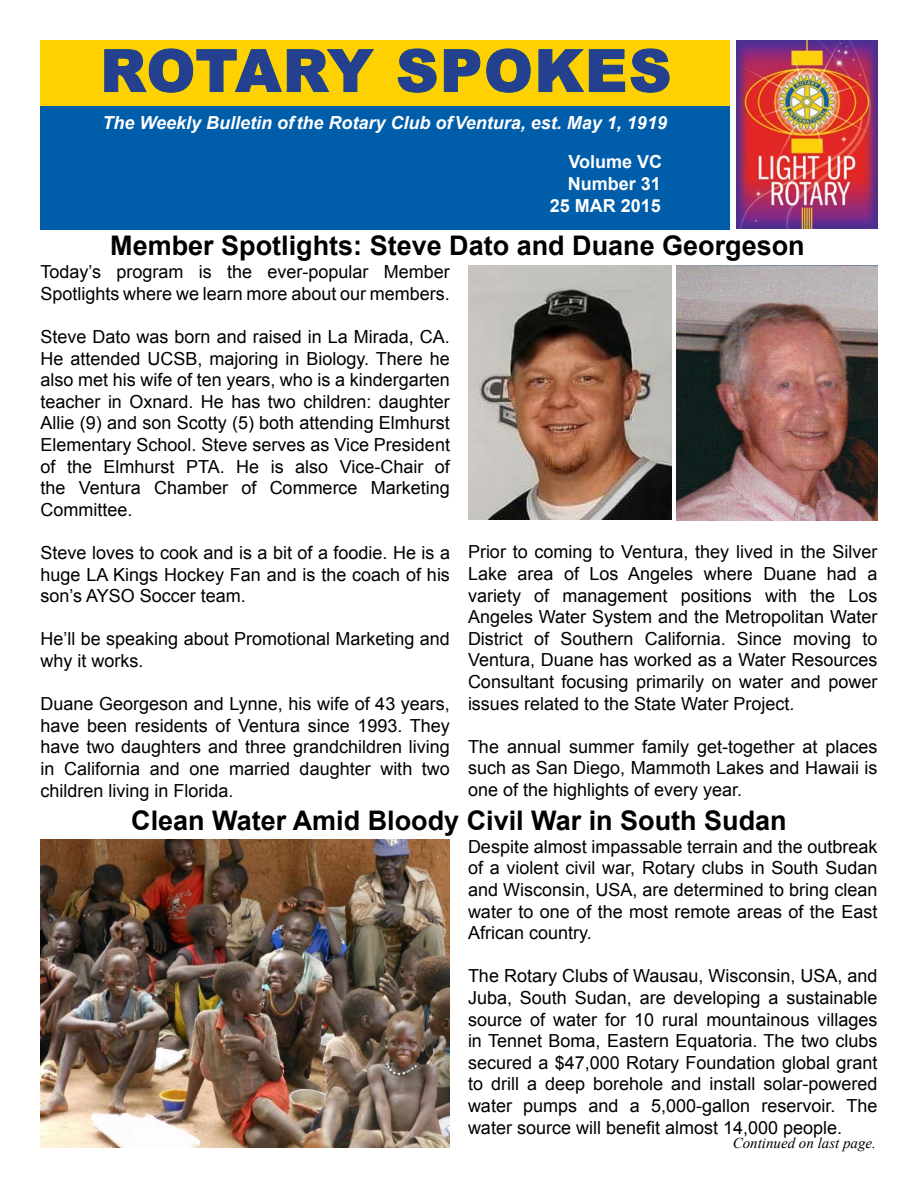
<style>
.page{position:relative;width:918px;height:1188px;background:#fff}
.page>*{position:absolute;margin:0;border:0;box-sizing:border-box;transform-origin:0 0}
.t1{font:900 58.5px "Arial";letter-spacing:.03em;color:#25408f}
.t2{font:700 27px "Arial";color:#000}
.t3{font:18px/21.6px "Arial";color:#000;text-align:justify}
.t4{font:italic 700 18px "Arial";color:#fff}
.t5{font:700 18px/22.2px "Arial";color:#fff;text-align:right}
.t6{font:italic 15px "Times New Roman";color:#000}
</style>
<div class="page">
<div style="left:40px;top:106px;width:690px;height:124px;background:#005daa"></div>
<div style="left:40px;top:40px;width:690px;height:66px;background:#ffd100"></div>
<svg style="left:104px;top:48px;width:270px;height:45px"></svg>
<svg style="left:397px;top:48px;width:40px;height:45px"></svg>
<svg style="left:444px;top:48px;width:87px;height:45px"></svg>
<svg style="left:538px;top:48px;width:132px;height:45px"></svg>
<img style="left:736px;top:40px;width:142px;height:189px">
<img style="left:676px;top:266px;width:202px;height:255px">
<img style="left:40px;top:840px;width:410px;height:308px">
<img style="left:468px;top:266px;width:203px;height:254px">
<h1 class="t1" style="left:100px;top:28px;width:572px">ROTARY SPOKES</h1>
<p class="t4" style="left:102px;top:110px;width:566px">The Weekly Bulletin of the Rotary Club of Ventura, est. May 1, 1919</p>
<p class="t5" style="left:569px;top:151px;width:95px">Volume VC</p>
<p class="t5" style="left:550px;top:173px;width:113px">Number 31<br>25 MAR 2015</p>
<h2 class="t2" style="left:110px;top:227px;width:696px">Member Spotlights: Steve Dato and Duane Georgeson</h2>
<p class="t3" style="left:40px;top:261px;width:411px">Today’s program is the ever-popular Member<br>Spotlights where we learn more about our members.</p>
<p class="t3" style="left:40px;top:326px;width:411px">Steve Dato was born and raised in La Mirada, CA.<br>He attended UCSB, majoring in Biology. There he also met his wife of ten years, who is a kindergarten teacher in Oxnard. He has two children: daughter Allie (9) and son Scotty (5) both attending Elmhurst Elementary School. Steve serves as Vice President of the Elmhurst PTA. He is also Vice-Chair of the Ventura Chamber of Commerce Marketing Committee.</p>
<p class="t3" style="left:40px;top:542px;width:411px">Steve loves to cook and is a bit of a foodie. He is a huge LA Kings Hockey Fan and is the coach of his son’s AYSO Soccer team.</p>
<p class="t3" style="left:40px;top:628px;width:411px">He’ll be speaking about Promotional Marketing and why it works.</p>
<p class="t3" style="left:40px;top:693px;width:411px">Duane Georgeson and Lynne, his wife of 43 years, have been residents of Ventura since 1993. They have two daughters and three grandchildren living in California and one married daughter with two children living in Florida.</p>
<p class="t3" style="left:468px;top:836px;width:411px">Despite almost impassable terrain and the outbreak of a violent civil war, Rotary clubs in South Sudan and Wisconsin, USA, are determined to bring clean water to one of the most remote areas of the East African country.</p>
<p class="t3" style="left:468px;top:965px;width:411px">The Rotary Clubs of Wausau, Wisconsin, USA, and Juba, South Sudan, are developing a sustainable source of water for 10 rural mountainous villages in Tennet Boma, Eastern Equatoria. The two clubs secured a $47,000 Rotary Foundation global grant to drill a deep borehole and install solar-powered water pumps and a 5,000-gallon reservoir. The water source will benefit almost 14,000 people.</p>
<p class="t6" style="left:733px;top:1133px;width:145px">Continued on last page.</p>
<p class="t3" style="left:468px;top:541px;width:411px">Prior to coming to Ventura, they lived in the Silver Lake area of Los Angeles where Duane had a variety of management positions with the Los Angeles Water System and the Metropolitan Water District of Southern California. Since moving to Ventura, Duane has worked as a Water Resources Consultant focusing primarily on water and power issues related to the State Water Project.</p>
<p class="t3" style="left:468px;top:736px;width:411px">The annual summer family get-together at places such as San Diego, Mammoth Lakes and Hawaii is one of the highlights of every year.</p>
<h2 class="t2" style="left:131px;top:803px;width:657px">Clean Water Amid Bloody Civil War in South Sudan</h2>
</div>
